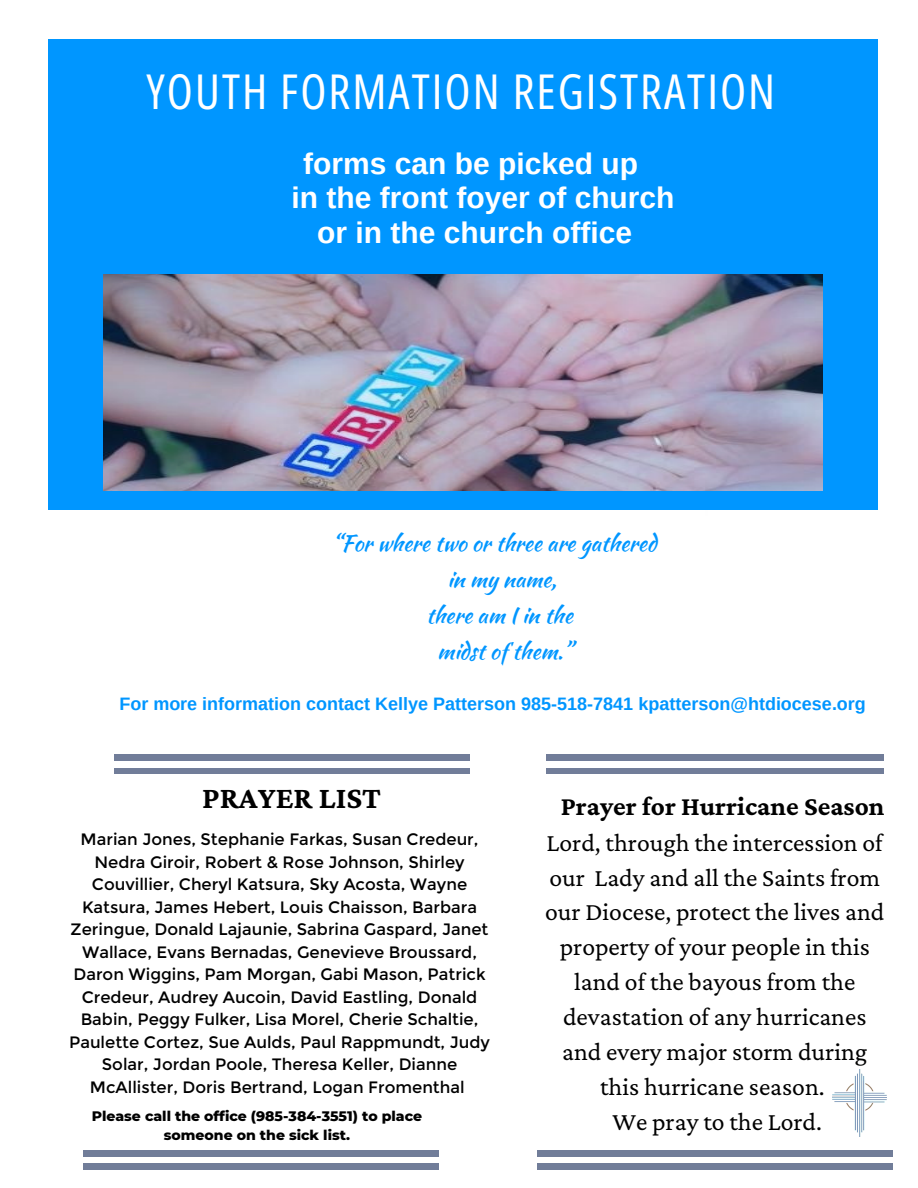
<style>
.page{position:relative;width:918px;height:1188px;background:#fff}
.page>*{position:absolute;margin:0;border:0;box-sizing:border-box;transform-origin:0 0}
.t1{font:48px "Open Sans Condensed";letter-spacing:.045em;color:#fff}
.t2{font:700 31.5px "Crimson Pro";color:#000}
.t3{font:700 30px "Arimo";color:#fff}
.t4{font:700 27.15px "Crimson Pro";color:#000}
.t5{font:25.65px/34.8px "Crimson Pro";color:#000;text-align:center}
.t6{font:22.5px/36px "Kaushan Script";letter-spacing:-.005em;color:#0096ff}
.t7{font:700 18px "Arimo";color:#0096ff}
.t8{font:16.5px/22.5px "Montserrat";color:#000;text-align:center}
.t9{font:800 14.1px "Montserrat";color:#000}
</style>
<div class="page">
<div style="left:114px;top:768px;width:356px;height:6px;background:#717d99"></div>
<div style="left:114px;top:754px;width:356px;height:7px;background:#717d99"></div>
<div style="left:546px;top:768px;width:337px;height:6px;background:#717d99"></div>
<div style="left:546px;top:754px;width:337px;height:7px;background:#717d99"></div>
<div style="left:48px;top:39px;width:829px;height:471px;background:#0096ff"></div>
<img style="left:103px;top:274px;width:719px;height:216px">
<div style="left:83px;top:1164px;width:356px;height:5px;background:#717d99"></div>
<div style="left:83px;top:1150px;width:356px;height:6px;background:#717d99"></div>
<div style="left:537px;top:1164px;width:356px;height:5px;background:#717d99"></div>
<div style="left:537px;top:1150px;width:356px;height:6px;background:#717d99"></div>
<img style="left:832px;top:1069px;width:54px;height:68px">
<p class="t1" style="left:157px;top:51px;width:630px">YOUTH FORMATION REGISTRATION</p>
<p class="t1" style="left:147px;top:57px;width:630px">YOUTH FORMATION REGISTRATION</p>
<p class="t3" style="left:282px;top:131px;width:355px">forms can be picked up !</p>
<p class="t3" style="left:259px;top:167px;width:403px">in the front foyer of church !</p>
<p class="t3" style="left:259px;top:203px;width:316px">or in the church office</p>
<p class="t3" style="left:303px;top:146px;width:336px">forms can be picked up</p>
<p class="t3" style="left:291px;top:181px;width:385px">in the front foyer of church</p>
<p class="t3" style="left:317px;top:216px;width:316px">or in the church office</p>
<p class="t6" style="left:447px;top:525px;width:211px;text-indent:-115px">“For where two or three are gathered in my name,</p>
<p class="t6" style="left:426px;top:597px;width:148px">there am I in the</p>
<p class="t6" style="left:437px;top:633px;width:136px">midst of them.”</p>
<p class="t7" style="left:119px;top:694px;width:748px">For more information contact Kellye Patterson 985-518-7841 kpatterson@htdiocese.org</p>
<p class="t2" style="left:202px;top:780px;width:180px">PRAYER LIST</p>
<p class="t8" style="left:69px;top:828px;width:423px">Marian Jones, Stephanie Farkas, Susan Credeur, Nedra Giroir, Robert &amp; Rose Johnson, Shirley Couvillier, Cheryl Katsura, Sky Acosta, Wayne Katsura, James Hebert, Louis Chaisson, Barbara Zeringue, Donald Lajaunie, Sabrina Gaspard, Janet Wallace, Evans Bernadas, Genevieve Broussard, Daron Wiggins, Pam Morgan, Gabi Mason, Patrick Credeur, Audrey Aucoin, David Eastling, Donald Babin, Peggy Fulker, Lisa Morel, Cherie Schaltie, Paulette Cortez, Sue Aulds, Paul Rappmundt, Judy Solar, Jordan Poole, Theresa Keller, Dianne McAllister, Doris Bertrand, Logan Fromenthal</p>
<p class="t9" style="left:92px;top:1107px;width:332px">Please call the office (985-384-3551) to place</p>
<p class="t9" style="left:164px;top:1127px;width:188px">someone on the sick list.</p>
<p class="t4" style="left:561px;top:790px;width:325px">Prayer for Hurricane Season</p>
<p class="t5" style="left:545px;top:824px;width:341px">Lord, through the intercession of our Lady and all the Saints from our Diocese, protect the lives and property of your people in this land of the bayous from the devastation of any hurricanes and every major storm during this hurricane season.</p>
<p class="t5" style="left:612px;top:1103px;width:211px">We pray to the Lord.</p>
</div>
